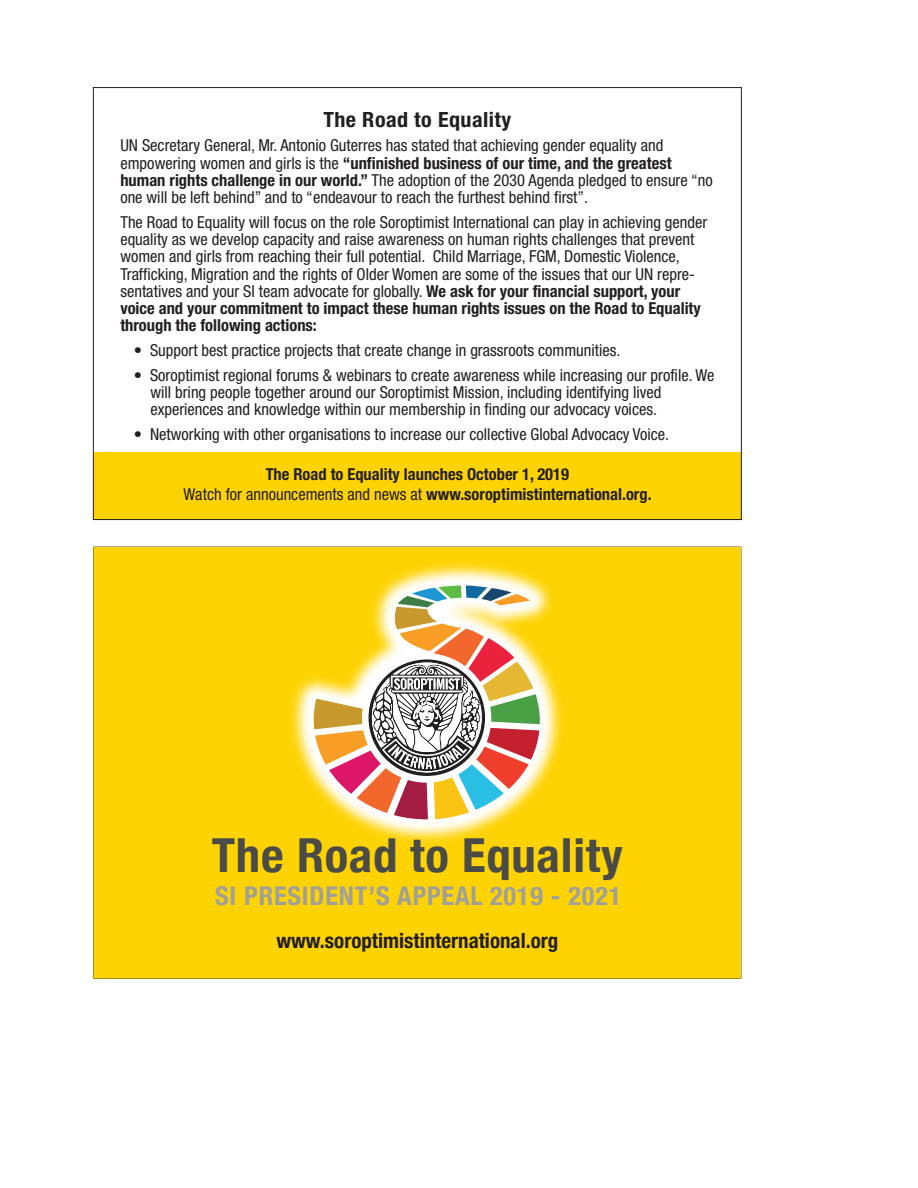
<style>
.page{position:relative;width:918px;height:1188px;background:#fff}
.page>*{position:absolute;margin:0;border:0;box-sizing:border-box;transform-origin:0 0}
.t1{font:700 condensed 46.95px "Helvetica Neue";letter-spacing:.015em;color:#4a4a47;scale:1.04 1}
.t2{font:700 condensed 25.8px "Helvetica Neue";letter-spacing:.03em;color:#a0a099}
.t3{font:700 condensed 21px "Helvetica Neue";color:#231f20}
.t4{font:700 condensed 21px "Helvetica Neue";letter-spacing:.02em;color:#231f20;scale:1.05 1}
.t5{font:condensed 16.5px/17.2px "Helvetica Neue";color:#231f20}
.t6{font:700 condensed 16.5px/20.2px "Helvetica Neue";color:#231f20;text-align:center}
.s1{font-weight:700}
.s2{font-weight:400}
</style>
<div class="page">
<div style="left:93px;top:452px;width:648px;height:68px;background:#fed304"></div>
<div style="left:93px;top:547px;width:648px;height:432px;background:#fed304"></div>
<img style="left:246px;top:519px;width:362px;height:368px">
<svg style="left:313px;top:586px;width:227px;height:233px"></svg>
<p class="t4" style="left:323px;top:107px;width:180px">The Road to Equality</p>
<p class="t5" style="left:120px;top:137px;width:594px">UN Secretary General, Mr. Antonio Guterres has stated that achieving gender equality and empowering women and girls is the <span class="s1">“unfinished business of our time, and the greatest human rights challenge in our world.”</span> The adoption of the 2030 Agenda pledged to ensure “no one will be left behind” and to “endeavour to reach the furthest behind first”.</p>
<p class="t5" style="left:120px;top:213px;width:589px">The Road to Equality will focus on the role Soroptimist International can play in achieving gender equality as we develop capacity and raise awareness on human rights challenges that prevent women and girls from reaching their full potential. Child Marriage, FGM, Domestic Violence, Trafficking, Migration and the rights of Older Women are some of the issues that our UN repre&shy;sentatives and your SI team advocate for globally. <span class="s1">We ask for your financial support, your voice and your commitment to impact these human rights issues on the Road to Equality through the following actions:</span></p>
<p class="t5" style="left:134px;top:342px;width:488px">• Support best practice projects that create change in grassroots communities.</p>
<p class="t5" style="left:150px;top:366px;width:565px;text-indent:-16px">• Soroptimist regional forums &amp; webinars to create awareness while increasing our profile. We will bring people together around our Soroptimist Mission, including identifying lived experiences and knowledge within our membership in finding our advocacy voices.</p>
<p class="t5" style="left:134px;top:426px;width:537px">• Networking with other organisations to increase our collective Global Advocacy Voice.</p>
<p class="t6" style="left:184px;top:464px;width:470px">The Road to Equality launches October 1, 2019<br><span class="s2">Watch for announcements and news at</span> www.soroptimistinternational.org.</p>
<h1 class="t1" style="left:212px;top:816px;width:397px">The Road to Equality</h1>
<h2 class="t2" style="left:215px;top:875px;width:408px">SI PRESIDENT’S APPEAL 2019 - 2021</h2>
<p class="t3" style="left:276px;top:923px;width:284px">www.soroptimistinternational.org</p>
</div>
